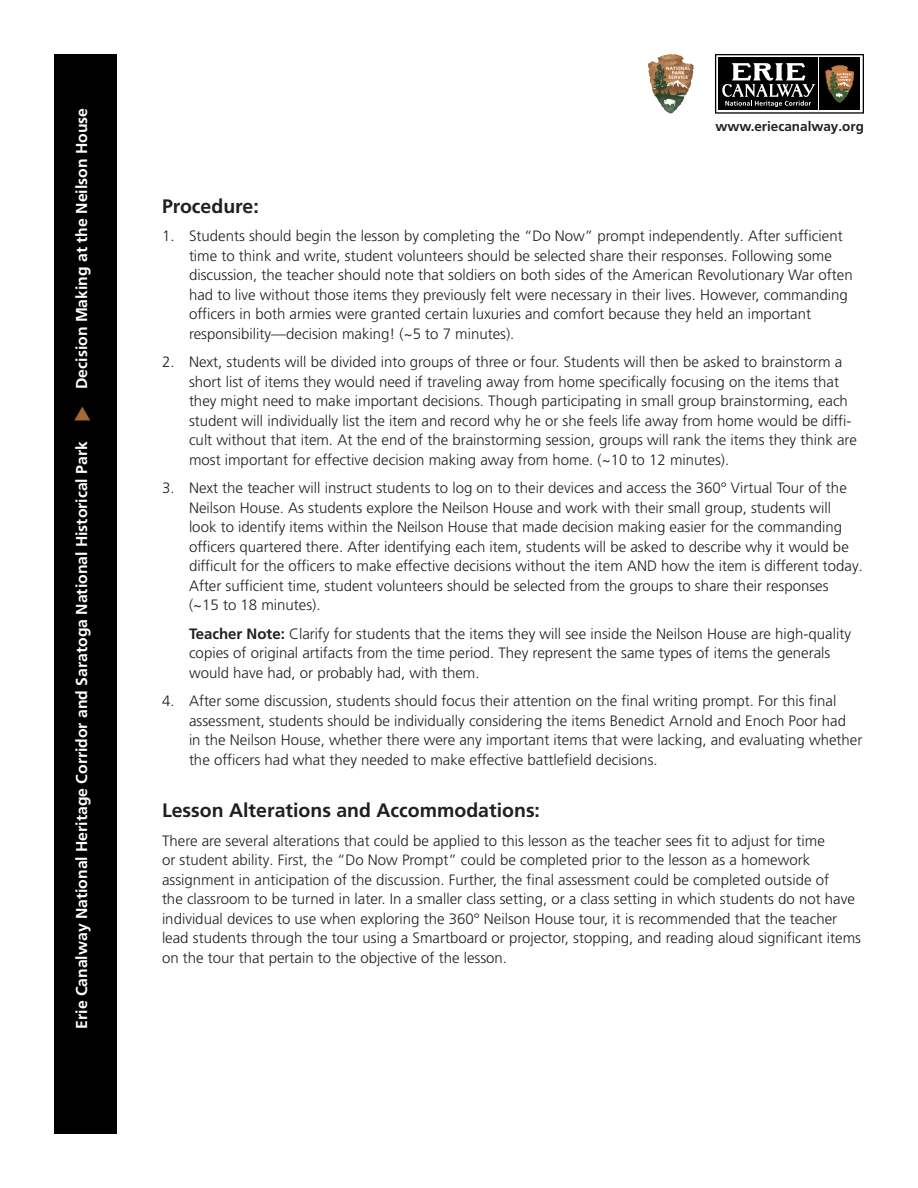
<style>
.page{position:relative;width:918px;height:1188px;background:#fff}
.page>*{position:absolute;margin:0;border:0;box-sizing:border-box;transform-origin:0 0}
.Sub1{font:700 19.5px "Frutiger LT Pro";color:#231f20}
.t1{font:700 15.75px "Frutiger LT Pro";color:#fff}
.Text-Bullets_1{font:300 15px/19.5px "Frutiger LT Pro";color:#231f20}
.Text{font:300 15px/19.5px "Frutiger LT Pro";color:#231f20}
.t2{font:700 13.5px "Frutiger LT Pro";color:#231f20}
.s1{font-weight:700}
</style>
<div class="page">
<svg style="left:715px;top:54px;width:149px;height:60px"></svg>
<div style="left:54px;top:54px;width:63px;height:1080px;background:#000001"></div>
<img style="left:660px;top:54px;width:15px;height:3px">
<p class="t1" style="left:72px;top:389px;width:282px;rotate:-90deg">Decision Making at the Neilson House</p>
<p class="t1" style="left:72px;top:1029px;width:589px;rotate:-90deg">Erie Canalway National Heritage Corridor and Saratoga National Historical Park</p>
<p class="t2" style="left:715px;top:118px;width:150px">www.eriecanalway.org</p>
<p class="Sub1" style="left:162px;top:194px;width:98px">Procedure:</p>
<p class="Text-Bullets_1" style="left:189px;top:226px;width:665px;text-indent:-27px">1. Students should begin the lesson by completing the “Do Now” prompt independently. After sufficient time to think and write, student volunteers should be selected share their responses. Following some discussion, the teacher should note that soldiers on both sides of the American Revolutionary War often had to live without those items they previously felt were necessary in their lives. However, commanding officers in both armies were granted certain luxuries and comfort because they held an important responsibility—decision making! (~5 to 7 minutes).</p>
<p class="Text-Bullets_1" style="left:189px;top:352px;width:669px;text-indent:-27px">2. Next, students will be divided into groups of three or four. Students will then be asked to brainstorm a short list of items they would need if traveling away from home specifically focusing on the items that they might need to make important decisions. Though participating in small group brainstorming, each student will individually list the item and record why he or she feels life away from home would be diffi&shy;cult without that item. At the end of the brainstorming session, groups will rank the items they think are most important for effective decision making away from home. (~10 to 12 minutes).</p>
<p class="Text-Bullets_1" style="left:189px;top:478px;width:675px;text-indent:-27px">3. Next the teacher will instruct students to log on to their devices and access the 360° Virtual Tour of the Neilson House. As students explore the Neilson House and work with their small group, students will<br>look to identify items within the Neilson House that made decision making easier for the commanding officers quartered there. After identifying each item, students will be asked to describe why it would be difficult for the officers to make effective decisions without the item AND how the item is different today.<br>After sufficient time, student volunteers should be selected from the groups to share their responses<br>(~15 to 18 minutes).</p>
<p class="Text-Bullets_1" style="left:189px;top:624px;width:664px"><span class="s1">Teacher Note:</span> Clarify for students that the items they will see inside the Neilson House are high-quality copies of original artifacts from the time period. They represent the same types of items the generals would have had, or probably had, with them.</p>
<p class="Text-Bullets_1" style="left:189px;top:691px;width:675px;text-indent:-27px">4. After some discussion, students should focus their attention on the final writing prompt. For this final assessment, students should be individually considering the items Benedict Arnold and Enoch Poor had<br>in the Neilson House, whether there were any important items that were lacking, and evaluating whether the officers had what they needed to make effective battlefield decisions.</p>
<p class="Sub1" style="left:162px;top:799px;width:380px">Lesson Alterations and Accommodations:</p>
<p class="Text" style="left:162px;top:831px;width:701px">There are several alterations that could be applied to this lesson as the teacher sees fit to adjust for time<br>or student ability. First, the “Do Now Prompt” could be completed prior to the lesson as a homework assignment in anticipation of the discussion. Further, the final assessment could be completed outside of<br>the classroom to be turned in later. In a smaller class setting, or a class setting in which students do not have individual devices to use when exploring the 360° Neilson House tour, it is recommended that the teacher lead students through the tour using a Smartboard or projector, stopping, and reading aloud significant items on the tour that pertain to the objective of the lesson.</p>
</div>
